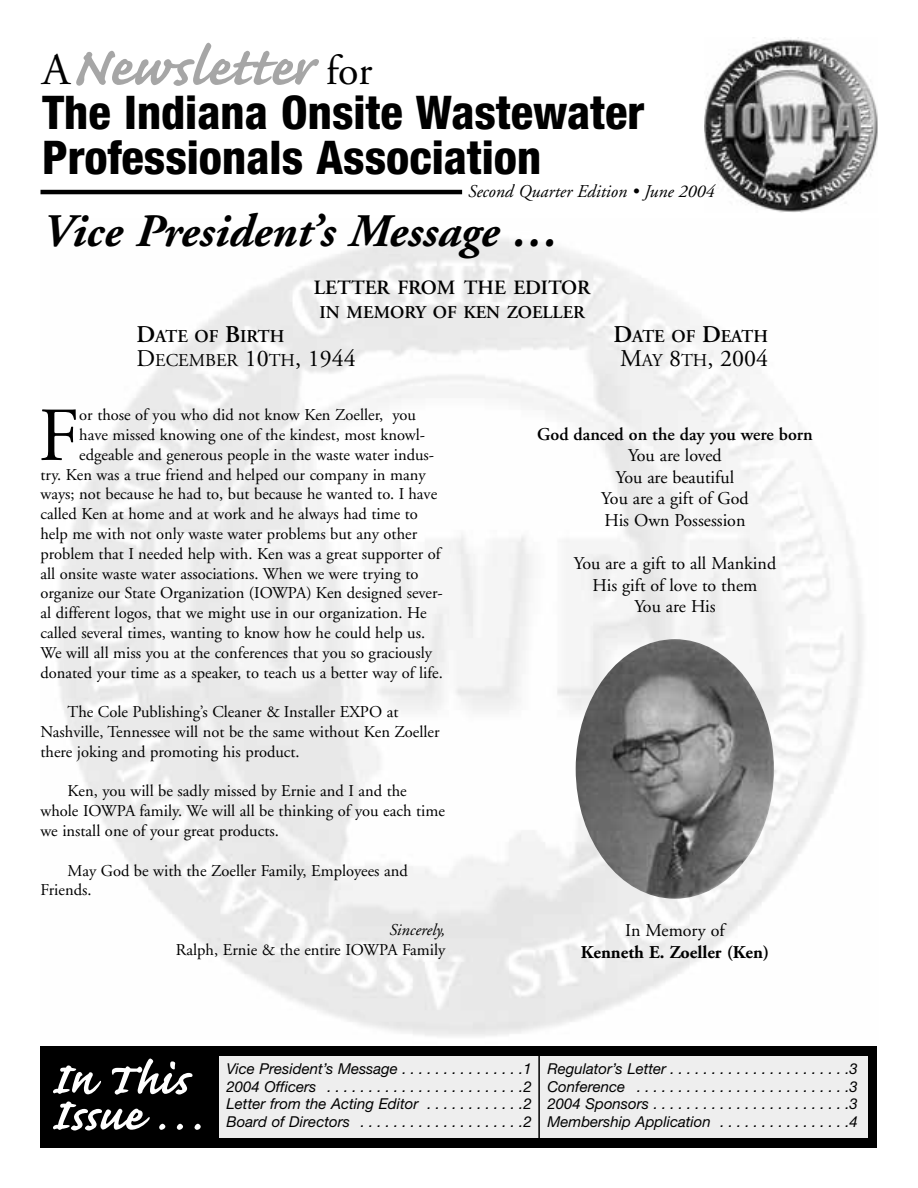
<style>
.page{position:relative;width:918px;height:1188px;background:#fff}
.page>*{position:absolute;margin:0;border:0;box-sizing:border-box;transform-origin:0 0}
.t1{font:76.2px "Adobe Garamond";color:#000}
.t2{font:700 70.5px "Caflisch Script";letter-spacing:-.005em;color:#a6a6a6}
.t3{font:700 57px "Caflisch Script";color:#fff}
.t4{font:800 condensed 46.5px/45px "Helvetica Neue";color:#000}
.t5{font:italic 700 46.5px "Adobe Garamond";color:#000}
.t6{font:24px "Adobe Garamond";color:#000}
.t7{font:600 20.25px "Adobe Garamond";color:#000}
.t8{font:18px/21.6px "Adobe Garamond";color:#000;text-align:center}
.t9{font:600 18px "Adobe Garamond";color:#000}
.t10{font:italic 18px "Adobe Garamond";color:#000}
.t11{font:700 18px "Adobe Garamond";color:#000}
.t12{font:16.5px/19.8px "Adobe Garamond";color:#000}
.t13{font:italic 16.5px "Adobe Garamond";color:#000}
.t14{font:italic 15px/17.5px "Helvetica Neue";color:#000;text-align:justify}
.s1{font-family:"Adobe Garamond";font-weight:400;font-size:45px;color:#000}
.s2{font-family:"Adobe Garamond";font-weight:400;font-size:42px;color:#000}
.s3{font-size:24px}
.s4{font-size:18px}
</style>
<div class="page">
<img style="left:705px;top:38px;width:173px;height:175px">
<hr style="left:40px;top:190px;width:422px;height:4px;background:#000">
<div style="left:40px;top:1046px;width:838px;height:102px;background:#000"></div>
<div style="left:219px;top:1056px;width:332px;height:81px;background:#eee"></div>
<div style="left:540px;top:1056px;width:327px;height:81px;background:#eee"></div>
<hr style="left:538px;top:1052px;width:2px;height:87px;background:#000">
<img style="left:576px;top:639px;width:198px;height:260px;border-radius:50%">
<h2 class="t2" style="left:42px;top:42px;width:332px"><span class="s1">A</span>Newsletter <span class="s2">for</span></h2>
<h3 class="t4" style="left:42px;top:94px;width:604px">The Indiana Onsite Wastewater<br>Professionals Association</h3>
<p class="t10" style="left:468px;top:184px;width:248px">Second Quarter Edition • June 2004</p>
<h3 class="t5" style="left:42px;top:213px;width:518px">Vice President’s Message …</h3>
<p class="t7" style="left:314px;top:280px;width:278px">LETTER FROM THE EDITOR</p>
<p class="t9" style="left:320px;top:305px;width:267px">IN MEMORY OF KEN ZOELLER</p>
<p class="t9" style="left:136px;top:329px;width:149px"><span class="s3">D</span>ATE OF <span class="s3">B</span>IRTH</p>
<p class="t9" style="left:613px;top:329px;width:156px"><span class="s3">D</span>ATE OF <span class="s3">D</span>EATH</p>
<p class="t8" style="left:136px;top:351px;width:221px"><span class="s3">D</span>ECEMBER <span class="s3">10</span>TH<span class="s3">, 1944</span></p>
<h3 class="t6" style="left:620px;top:349px;width:149px">M<span class="s4">AY</span> 8<span class="s4">TH</span>, 2004</h3>
<h1 class="t1" style="left:38px;top:405px;width:42px">F</h1>
<p class="t12" style="left:79px;top:407px;width:338px">or those of you who did not know Ken Zoeller, you</p>
<p class="t12" style="left:79px;top:426px;width:347px">have missed knowing one of the kindest, most knowl-</p>
<p class="t12" style="left:79px;top:446px;width:356px">edgeable and generous people in the waste water indus-</p>
<p class="t12" style="left:40px;top:466px;width:387px">try. Ken was a true friend and helped our company in many</p>
<p class="t12" style="left:40px;top:486px;width:398px">ways; not because he had to, but because he wanted to. I have</p>
<p class="t12" style="left:40px;top:506px;width:379px">called Ken at home and at work and he always had time to</p>
<p class="t12" style="left:40px;top:525px;width:378px">help me with not only waste water problems but any other</p>
<p class="t12" style="left:40px;top:545px;width:401px">problem that I needed help with. Ken was a great supporter of</p>
<p class="t12" style="left:40px;top:565px;width:380px">all onsite waste water associations. When we were trying to</p>
<p class="t12" style="left:40px;top:585px;width:404px">organize our State Organization (IOWPA) Ken designed sever-</p>
<p class="t12" style="left:40px;top:605px;width:388px">al different logos, that we might use in our organization. He</p>
<p class="t12" style="left:40px;top:624px;width:386px">called several times, wanting to know how he could help us.</p>
<p class="t12" style="left:40px;top:644px;width:393px">We will all miss you at the conferences that you so graciously</p>
<p class="t12" style="left:40px;top:664px;width:404px">donated your time as a speaker, to teach us a better way of life.</p>
<p class="t12" style="left:40px;top:704px;width:401px;text-indent:27px">The Cole Publishing’s Cleaner &amp; Installer EXPO at<br>Nashville, Tennessee will not be the same without Ken Zoeller there joking and promoting his product.</p>
<p class="t12" style="left:40px;top:783px;width:406px;text-indent:27px">Ken, you will be sadly missed by Ernie and I and the whole IOWPA family. We will all be thinking of you each time we install one of your great products.</p>
<p class="t12" style="left:40px;top:862px;width:369px;text-indent:27px">May God be with the Zoeller Family, Employees and<br>Friends.</p>
<p class="t13" style="left:389px;top:923px;width:57px">Sincerely,</p>
<p class="t12" style="left:176px;top:941px;width:271px">Ralph, Ernie &amp; the entire IOWPA Family</p>
<p class="t9" style="left:537px;top:427px;width:277px">God danced on the day you were born</p>
<p class="t8" style="left:601px;top:446px;width:149px">You are loved<br>You are beautiful<br>You are a gift of God<br>His Own Possession</p>
<p class="t8" style="left:574px;top:554px;width:204px">You are a gift to all Mankind<br>His gift of love to them<br>You are His</p>
<p class="t8" style="left:625px;top:922px;width:101px">In Memory of</p>
<p class="t11" style="left:581px;top:945px;width:190px">Kenneth E. Zoeller (Ken)</p>
<h3 class="t3" style="left:51px;top:1059px;width:139px">In This</h3>
<h3 class="t3" style="left:51px;top:1095px;width:158px">Issue …</h3>
<p class="t14" style="left:227px;top:1061px;width:307px">Vice President’s Message . . . . . . . . . . . . . . .1<br>2004 Officers . . . . . . . . . . . . . . . . . . . . . . . .2<br>Letter from the Acting Editor . . . . . . . . . . . .2<br>Board of Directors . . . . . . . . . . . . . . . . . . . .2</p>
<p class="t14" style="left:548px;top:1061px;width:312px">Regulator’s Letter . . . . . . . . . . . . . . . . . . . . . .3<br>Conference . . . . . . . . . . . . . . . . . . . . . . . . . .3<br>2004 Sponsors . . . . . . . . . . . . . . . . . . . . . . . .3<br>Membership Application . . . . . . . . . . . . . . . .4</p>
</div>
